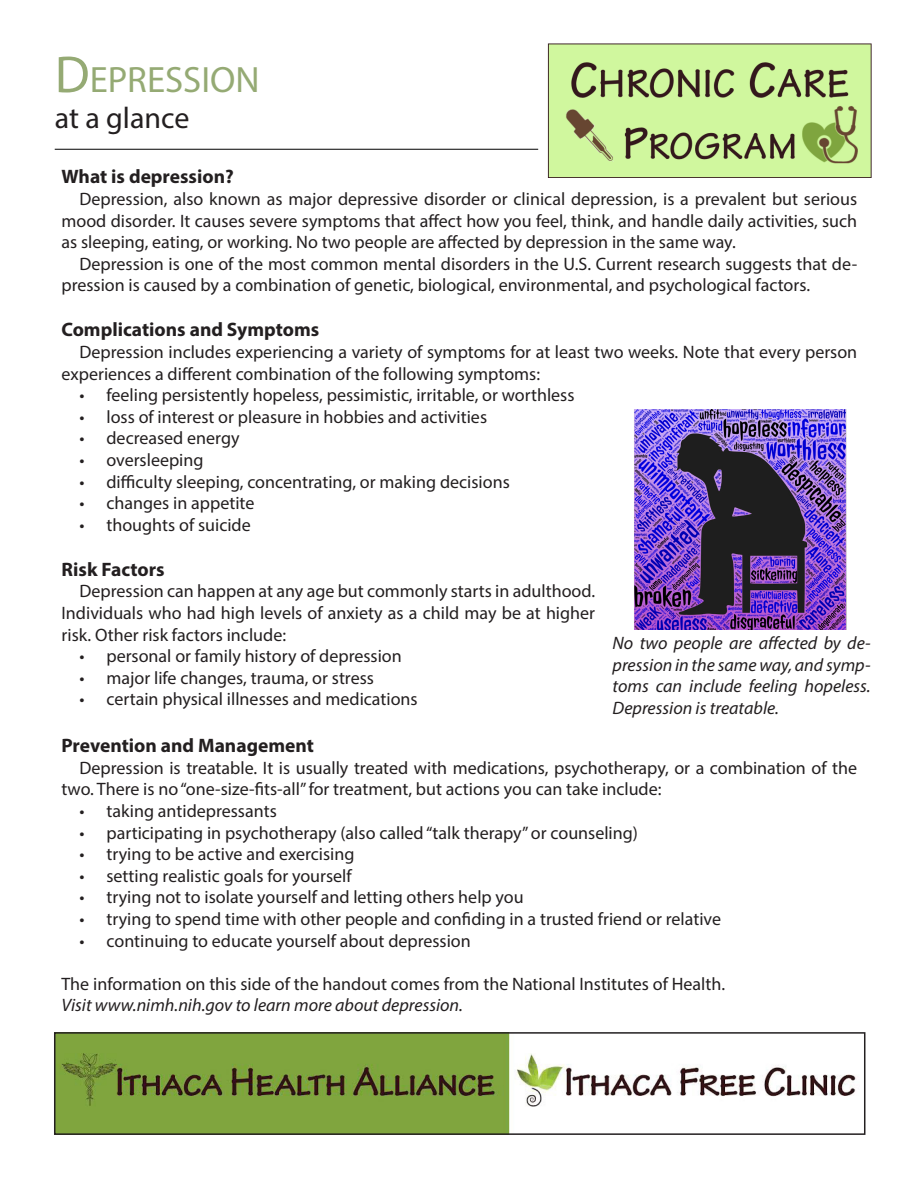
<style>
.page{position:relative;width:918px;height:1188px;background:#fff}
.page>*{position:absolute;margin:0;border:0;box-sizing:border-box;transform-origin:0 0}
.t1{font:36.75px "Myriad Pro";color:#95aa74}
.t2{font:30px "Myriad Pro";color:#231f20}
.t3{font:700 19.5px "Myriad Pro";color:#231f20}
.t4{font:18px/21.6px "Myriad Pro";color:#231f20}
.t5{font:italic 18px/21.6px "Myriad Pro";color:#231f20;text-align:justify}
.s1{font-size:52.5px}
</style>
<div class="page">
<img style="left:57px;top:1035px;width:799px;height:97px">
<div style="left:54px;top:1032px;width:811px;height:103px;border:2px solid #231f20"></div>
<hr style="left:55px;top:149px;width:483px;height:1px;background:#000">
<img style="left:547px;top:43px;width:325px;height:135px">
<img style="left:634px;top:410px;width:213px;height:219px">
<p class="t1" style="left:55px;top:57px;width:206px"><span class="s1">D</span>EPRESSION</p>
<p class="t2" style="left:55px;top:100px;width:136px">at a glance</p>
<p class="t3" style="left:62px;top:164px;width:174px">What is depression?</p>
<p class="t4" style="left:62px;top:188px;width:797px;text-align:justify;text-indent:18px">Depression, also known as major depressive disorder or clinical depression, is a prevalent but serious mood disorder. It causes severe symptoms that affect how you feel, think, and handle daily activities, such as sleeping, eating, or working. No two people are affected by depression in the same way.</p>
<p class="t4" style="left:62px;top:253px;width:797px;text-indent:18px">Depression is one of the most common mental disorders in the U.S. Current research suggests that de&shy;pression is caused by a combination of genetic, biological, environmental, and psychological factors.</p>
<p class="t3" style="left:62px;top:317px;width:259px">Complications and Symptoms</p>
<p class="t4" style="left:62px;top:341px;width:797px;text-indent:18px">Depression includes experiencing a variety of symptoms for at least two weeks. Note that every person experiences a different combination of the following symptoms:</p>
<p class="t4" style="left:80px;top:384px;width:497px">• feeling persistently hopeless, pessimistic, irritable, or worthless</p>
<p class="t4" style="left:80px;top:406px;width:409px">• loss of interest or pleasure in hobbies and activities</p>
<p class="t4" style="left:80px;top:427px;width:162px">• decreased energy</p>
<p class="t4" style="left:80px;top:449px;width:126px">• oversleeping</p>
<p class="t4" style="left:80px;top:470px;width:432px">• difficulty sleeping, concentrating, or making decisions</p>
<p class="t4" style="left:80px;top:492px;width:176px">• changes in appetite</p>
<p class="t4" style="left:80px;top:514px;width:173px">• thoughts of suicide</p>
<p class="t3" style="left:62px;top:556px;width:105px">Risk Factors</p>
<p class="t4" style="left:62px;top:580px;width:535px;text-align:justify;text-indent:18px">Depression can happen at any age but commonly starts in adulthood.<br>Individuals who had high levels of anxiety as a child may be at higher risk. Other risk factors include:</p>
<p class="t4" style="left:80px;top:645px;width:324px">• personal or family history of depression</p>
<p class="t4" style="left:80px;top:667px;width:296px">• major life changes, trauma, or stress</p>
<p class="t4" style="left:80px;top:688px;width:340px">• certain physical illnesses and medications</p>
<p class="t3" style="left:62px;top:733px;width:254px">Prevention and Management</p>
<p class="t4" style="left:62px;top:757px;width:797px;text-indent:18px">Depression is treatable. It is usually treated with medications, psychotherapy, or a combination of the two. There is no “one-size-fits-all” for treatment, but actions you can take include:</p>
<p class="t4" style="left:80px;top:800px;width:199px">• taking antidepressants</p>
<p class="t4" style="left:80px;top:821px;width:560px">• participating in psychotherapy (also called “talk therapy” or counseling)</p>
<p class="t4" style="left:80px;top:843px;width:276px">• trying to be active and exercising</p>
<p class="t4" style="left:80px;top:865px;width:274px">• setting realistic goals for yourself</p>
<p class="t4" style="left:80px;top:886px;width:446px">• trying not to isolate yourself and letting others help you</p>
<p class="t4" style="left:80px;top:908px;width:643px">• trying to spend time with other people and confiding in a trusted friend or relative</p>
<p class="t4" style="left:80px;top:929px;width:393px">• continuing to educate yourself about depression</p>
<p class="t4" style="left:62px;top:973px;width:665px">The information on this side of the handout comes from the National Institutes of Health.</p>
<p class="t5" style="left:62px;top:994px;width:403px">Visit www.nimh.nih.gov to learn more about depression.</p>
<p class="t5" style="left:613px;top:632px;width:260px">No two people are affected by de&shy;pression in the same way, and symp&shy;toms can include feeling hopeless.<br>Depression is treatable.</p>
</div>
